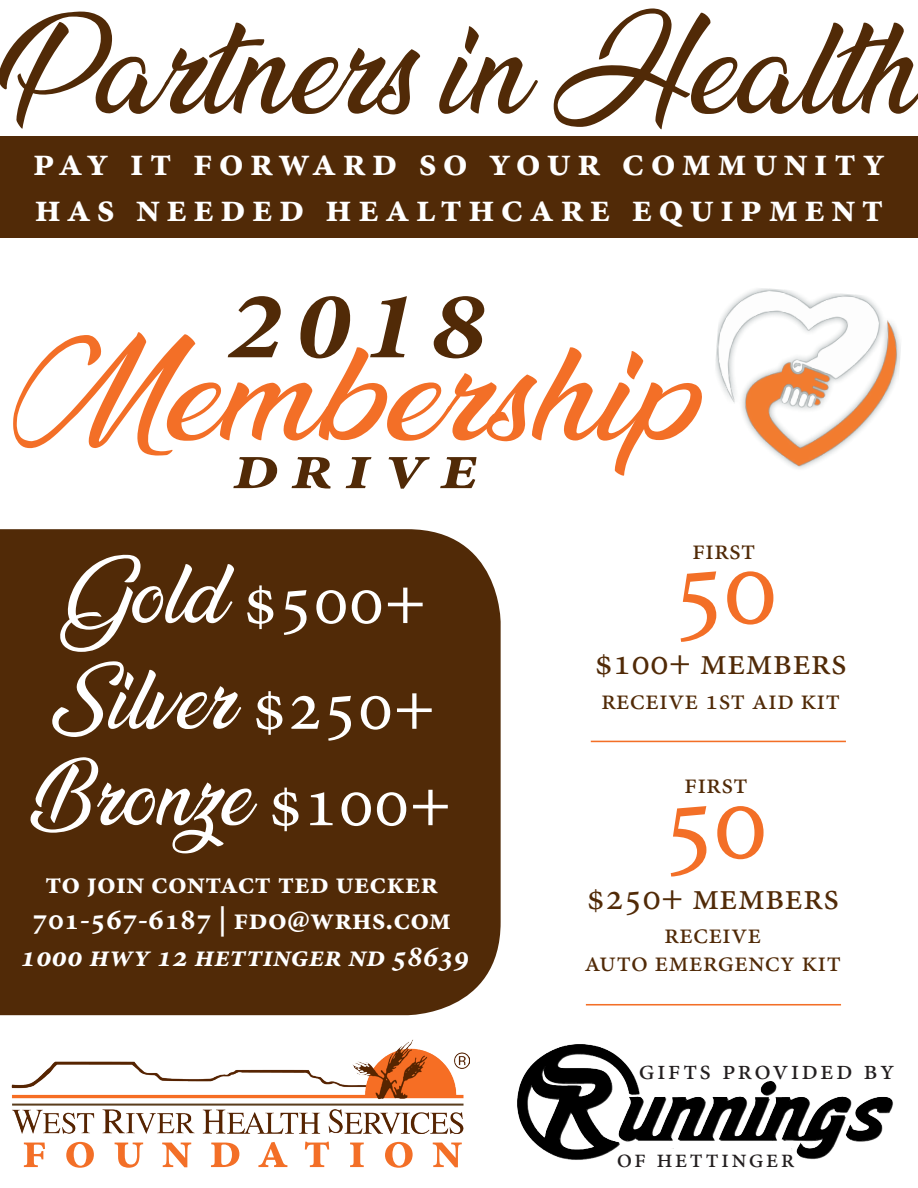
<style>
.page{position:relative;width:918px;height:1188px;background:#fff}
.page>*{position:absolute;margin:0;border:0;box-sizing:border-box;transform-origin:0 0}
.t1{font:114.9px "Ananda";color:#f36f27;scale:1.14 1}
.t2{font:114.45px "Minion Pro";color:#f36f27}
.t3{font:112.35px "Ananda";color:#512a07}
.t4{font:italic 700 96.3px "Minion Pro";color:#512a07;scale:1.14 1}
.t5{font:72.75px "Ananda";color:#fff}
.t6{font:72.75px "Minion Pro";color:#fff}
.t7{font:italic 700 65.4px "Minion Pro";letter-spacing:.165em;color:#512a07;scale:1.14 1}
.t8{font:700 51.6px "Minion Pro";letter-spacing:.33em;color:#f36f27}
.t9{font:700 40.5px "Minion Pro";letter-spacing:.15em;color:#fff}
.t10{font:38.4px "Minion Pro";color:#512a07}
.t11{font:700 30.45px "Minion Pro";color:#fff}
.t12{font:italic 700 30.45px "Minion Pro";color:#fff}
.t13{font:28.95px "Minion Pro";color:#512a07}
.t14{font:28.2px "Minion Pro";letter-spacing:.08em;color:#231f20}
.t15{font:26.4px "Minion Pro";letter-spacing:.08em;color:#231f20}
.s1{font-family:"Ananda"}
.s2{font-family:"Minion Pro"}
.s3{font-size:30.3px}
</style>
<div class="page">
<div style="left:0;top:136px;width:918px;height:102px;background:#512a07"></div>
<img style="left:715px;top:288px;width:186px;height:181px">
<div style="left:0;top:529px;width:501px;height:486px;background:#512a07"></div>
<img style="left:11px;top:1040px;width:459px;height:93px">
<img style="left:517px;top:1044px;width:376px;height:118px">
<hr style="left:591px;top:741px;width:255px;height:1px;background:#f36f27">
<hr style="left:586px;top:1004px;width:255px;height:2px;background:#f36f27">
<p class="t3" style="left:-2px;top:9px;width:923px">Partners in Health</p>
<p class="t9" style="left:33px;top:133px;width:854px">pay it forward so your community</p>
<p class="t9" style="left:34px;top:180px;width:851px">has needed healthcare equipment</p>
<p class="t4" style="left:228px;top:258px;width:227px">2018</p>
<p class="t1" style="left:13px;top:334px;width:605px">Membership</p>
<p class="t7" style="left:233px;top:421px;width:217px">drive</p>
<p class="t6" style="left:61px;top:551px;width:367px"><span class="s1">Gold</span> $500+</p>
<p class="t5" style="left:52px;top:661px;width:385px">Silver <span class="s2">$250+</span></p>
<p class="t5" style="left:36px;top:758px;width:417px">Bronze <span class="s2">$100+</span></p>
<p class="t11" style="left:45px;top:861px;width:395px">to join contact <span class="s3">ted uecker</span></p>
<p class="t11" style="left:32px;top:898px;width:421px">701-567-6187 | fdo@wrhs.com</p>
<p class="t12" style="left:21px;top:934px;width:450px">1000 hwy 12 hettinger nd 58639</p>
<p class="t8" style="left:22px;top:1114px;width:442px">foundation</p>
<p class="t13" style="left:692px;top:530px;width:65px">first</p>
<p class="t2" style="left:671px;top:510px;width:108px">50</p>
<p class="t10" style="left:594px;top:636px;width:254px">$100+ members</p>
<p class="t13" style="left:601px;top:680px;width:241px">receive 1st aid kit</p>
<p class="t13" style="left:684px;top:765px;width:65px">first</p>
<p class="t2" style="left:662px;top:745px;width:108px">50</p>
<p class="t10" style="left:587px;top:871px;width:254px">$250+ members</p>
<p class="t13" style="left:664px;top:915px;width:99px">receive</p>
<p class="t13" style="left:584px;top:942px;width:258px">auto emergency kit</p>
<p class="t14" style="left:639px;top:1051px;width:257px">gifts provided by</p>
<p class="t15" style="left:617px;top:1141px;width:179px">of hettinger</p>
</div>
